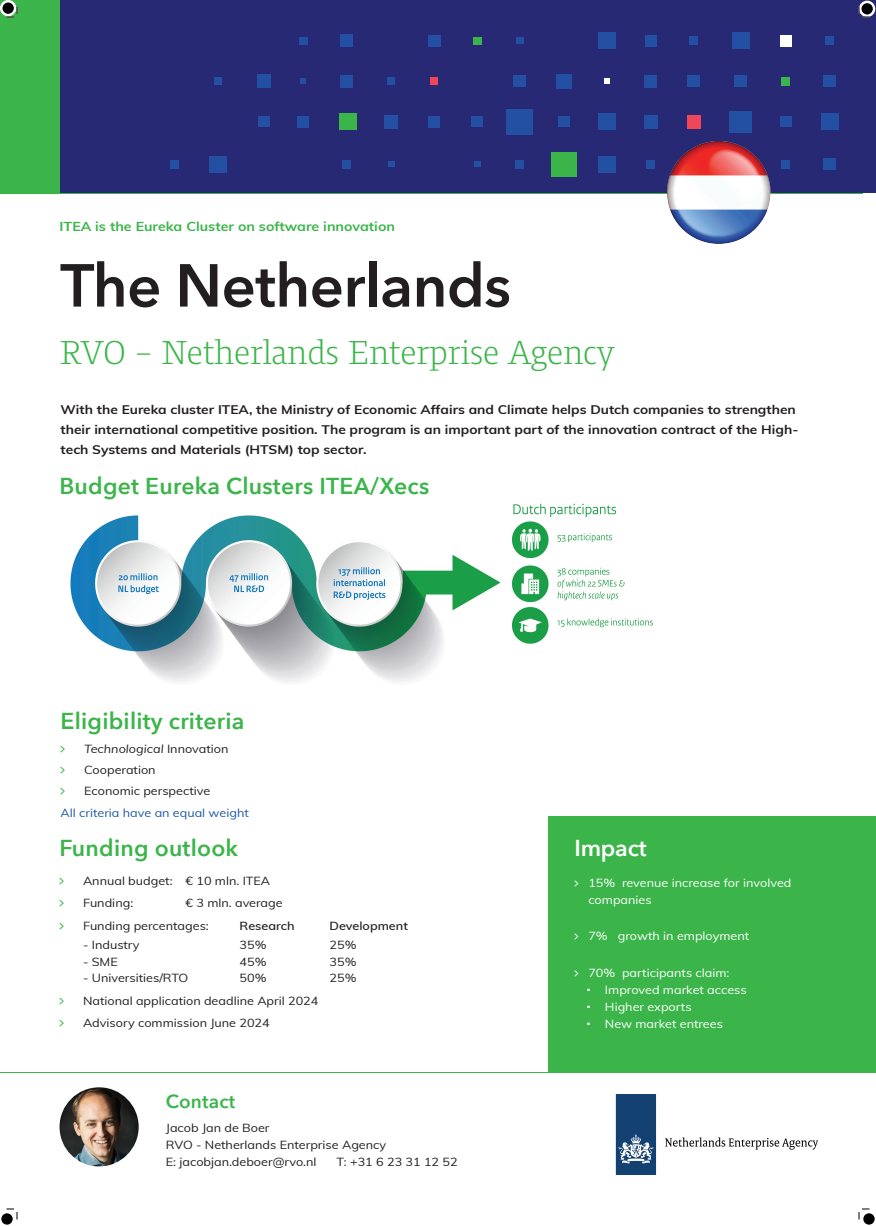
<style>
.page{position:relative;width:876px;height:1226px;background:#fff}
.page>*{position:absolute;margin:0;border:0;box-sizing:border-box;transform-origin:0 0}
.t1{font:600 60px "Avenir Next";letter-spacing:-.01em;color:#231f20}
.t2{font:300 34.25px "Harrison Serif Pro";color:#3bb54a}
.t3{font:600 23px "Avenir Next";letter-spacing:.01em;color:#3bb54a}
.t4{font:600 23px "Avenir Next";letter-spacing:-.01em;color:#fff}
.t5{font:600 19px "Avenir Next";letter-spacing:.01em;color:#3bb54a}
.t6{font:700 12.95px "Muli";color:#3bb54a;scale:1.1 1}
.t7{font:700 12.5px/20px "Muli";color:#231f20;scale:1.1 1}
.t8{font:11.5px/22.4px "Muli";color:#231f20;scale:1.1 1}
.t9{font:11.5px/17px "Muli";color:#fff;scale:1.1 1}
.t10{font:11.5px "Muli";color:#1d59a8;scale:1.1 1}
.t11{font:600 11.5px "Muli";color:#231f20;scale:1.1 1}
.s1{font-style:italic}
</style>
<div class="page">
<img style="left:615px;top:1094px;width:203px;height:80px">
<div style="left:548px;top:816px;width:328px;height:257px;background:#3bb54a"></div>
<div style="left:1px;top:1213px;width:12px;height:12px;background:#000;border-radius:50%"></div>
<div style="left:863px;top:1213px;width:12px;height:12px;background:#000;border-radius:50%"></div>
<hr style="left:0;top:1072px;width:876px;height:1px;background:#3bb54a">
<div style="left:0;top:0;width:876px;height:193px;background:#282975"></div>
<div style="left:0;top:0;width:60px;height:193px;background:#3bb54a"></div>
<hr style="left:0;top:193px;width:863px;height:1px;background:#3bb54a">
<div style="left:551px;top:152px;width:25px;height:24px;background:#3bb54a"></div>
<div style="left:823px;top:159px;width:13px;height:11px;background:#2350a3"></div>
<svg style="left:474px;top:161px;width:6px;height:6px"></svg>
<div style="left:515px;top:160px;width:9px;height:8px;background:#2350a3"></div>
<div style="left:170px;top:160px;width:9px;height:8px;background:#2350a3"></div>
<div style="left:646px;top:160px;width:9px;height:8px;background:#2350a3"></div>
<div style="left:781px;top:160px;width:9px;height:8px;background:#2350a3"></div>
<div style="left:343px;top:160px;width:8px;height:8px;background:#2350a3"></div>
<svg style="left:388px;top:161px;width:6px;height:6px"></svg>
<div style="left:599px;top:156px;width:17px;height:17px;background:#2350a3"></div>
<div style="left:210px;top:156px;width:17px;height:17px;background:#2350a3"></div>
<div style="left:687px;top:115px;width:14px;height:13px;background:#ef4757"></div>
<div style="left:644px;top:115px;width:14px;height:13px;background:#2350a3"></div>
<div style="left:384px;top:115px;width:14px;height:13px;background:#2350a3"></div>
<div style="left:297px;top:116px;width:12px;height:11px;background:#2350a3"></div>
<div style="left:428px;top:116px;width:12px;height:11px;background:#2350a3"></div>
<div style="left:599px;top:114px;width:17px;height:16px;background:#2350a3"></div>
<div style="left:821px;top:114px;width:17px;height:16px;background:#2350a3"></div>
<div style="left:339px;top:114px;width:17px;height:16px;background:#3bb54a"></div>
<div style="left:558px;top:116px;width:12px;height:11px;background:#2350a3"></div>
<div style="left:780px;top:116px;width:11px;height:11px;background:#2350a3"></div>
<div style="left:506px;top:109px;width:27px;height:25px;background:#2350a3"></div>
<div style="left:729px;top:111px;width:23px;height:22px;background:#2350a3"></div>
<div style="left:472px;top:117px;width:11px;height:10px;background:#2350a3"></div>
<div style="left:258px;top:117px;width:11px;height:10px;background:#2350a3"></div>
<div style="left:257px;top:75px;width:13px;height:13px;background:#2350a3"></div>
<div style="left:688px;top:76px;width:12px;height:11px;background:#2350a3"></div>
<div style="left:823px;top:76px;width:13px;height:11px;background:#2350a3"></div>
<div style="left:644px;top:75px;width:13px;height:13px;background:#2350a3"></div>
<div style="left:340px;top:75px;width:13px;height:13px;background:#2350a3"></div>
<svg style="left:604px;top:79px;width:6px;height:5px"></svg>
<svg style="left:300px;top:79px;width:6px;height:5px"></svg>
<div style="left:782px;top:77px;width:8px;height:8px;background:#3bb54a"></div>
<div style="left:513px;top:75px;width:13px;height:12px;background:#2350a3"></div>
<div style="left:734px;top:75px;width:13px;height:12px;background:#2350a3"></div>
<div style="left:430px;top:78px;width:8px;height:7px;background:#ef4757"></div>
<div style="left:387px;top:78px;width:8px;height:7px;background:#2350a3"></div>
<div style="left:214px;top:78px;width:8px;height:7px;background:#2350a3"></div>
<div style="left:556px;top:74px;width:16px;height:15px;background:#2350a3"></div>
<div style="left:340px;top:35px;width:13px;height:12px;background:#2350a3"></div>
<div style="left:690px;top:37px;width:8px;height:8px;background:#2350a3"></div>
<div style="left:825px;top:37px;width:9px;height:8px;background:#2350a3"></div>
<div style="left:645px;top:35px;width:12px;height:12px;background:#2350a3"></div>
<div style="left:780px;top:35px;width:12px;height:12px;background:#fff"></div>
<div style="left:598px;top:33px;width:18px;height:16px;background:#2350a3"></div>
<div style="left:732px;top:33px;width:17px;height:16px;background:#2350a3"></div>
<div style="left:516px;top:37px;width:7px;height:7px;background:#2350a3"></div>
<div style="left:473px;top:37px;width:8px;height:8px;background:#3bb54a"></div>
<div style="left:299px;top:37px;width:8px;height:8px;background:#2350a3"></div>
<div style="left:428px;top:35px;width:12px;height:12px;background:#2350a3"></div>
<svg style="left:1px;top:1px;width:14px;height:14px"></svg>
<div style="left:0;top:0;width:16px;height:16px;border:2px solid #fff;border-radius:50%"></div>
<svg style="left:860px;top:2px;width:14px;height:14px"></svg>
<div style="left:859px;top:1px;width:16px;height:16px;border:2px solid #fff;border-radius:50%"></div>
<img style="left:60px;top:1087px;width:79px;height:79px;border-radius:40px">
<img style="left:70px;top:503px;width:583px;height:179px">
<img style="left:667px;top:141px;width:104px;height:103px">
<svg style="left:7px;top:7px;width:11px;height:11px"></svg>
<svg style="left:7px;top:1209px;width:11px;height:10px"></svg>
<svg style="left:859px;top:7px;width:10px;height:11px"></svg>
<svg style="left:859px;top:1209px;width:10px;height:10px"></svg>
<p class="t6" style="left:60px;top:217px;width:306px">ITEA is the Eureka Cluster on software innovation</p>
<h1 class="t1" style="left:60px;top:234px;width:452px">The Netherlands</h1>
<h2 class="t2" style="left:60px;top:327px;width:556px">RVO - Netherlands Enterprise Agency</h2>
<p class="t7" style="left:61px;top:399px;width:672px">With the Eureka cluster ITEA, the Ministry of Economic Affairs and Climate helps Dutch companies to strengthen their international competitive position. The program is an important part of the innovation contract of the High&shy;tech Systems and Materials (HTSM) top sector.</p>
<h3 class="t3" style="left:60px;top:466px;width:371px">Budget Eureka Clusters ITEA/Xecs</h3>
<h3 class="t3" style="left:61px;top:701px;width:185px">Eligibility criteria</h3>
<p class="t8" style="left:84px;top:738px;width:133px;line-height:21.2px"><span class="s1">Technological</span> Innovation<br>Cooperation<br>Economic perspective</p>
<p class="t10" style="left:61px;top:804px;width:173px">All criteria have an equal weight</p>
<h3 class="t3" style="left:60px;top:828px;width:180px">Funding outlook</h3>
<p class="t8" style="left:83px;top:869px;width:172px">Annual budget: € 10 mln. ITEA<br>Funding:</p>
<p class="t8" style="left:83px;top:892px;width:183px;text-indent:103px">€ 3 mln. average<br>Funding percentages:</p>
<p class="t11" style="left:240px;top:917px;width:52px">Research</p>
<p class="t11" style="left:330px;top:917px;width:73px">Development</p>
<p class="t8" style="left:83px;top:933px;width:53px">- Industry</p>
<p class="t8" style="left:240px;top:933px;width:26px">35%</p>
<p class="t8" style="left:330px;top:933px;width:26px">25%</p>
<p class="t8" style="left:83px;top:950px;width:33px">- SME</p>
<p class="t8" style="left:240px;top:950px;width:26px">45%</p>
<p class="t8" style="left:330px;top:950px;width:26px">35%</p>
<p class="t8" style="left:83px;top:967px;width:97px">- Universities/RTO</p>
<p class="t8" style="left:240px;top:967px;width:26px">50%</p>
<p class="t8" style="left:330px;top:967px;width:26px">25%</p>
<p class="t8" style="left:83px;top:989px;width:216px">National application deadline April 2024<br>Advisory commission June 2024</p>
<h3 class="t5" style="left:166px;top:1085px;width:71px">Contact</h3>
<p class="t8" style="left:166px;top:1119px;width:202px;line-height:17px">Jacob Jan de Boer<br>RVO - Netherlands Enterprise Agency<br>E: jacobjan.deboer@rvo.nl</p>
<p class="t8" style="left:337px;top:1151px;width:112px">T: +31 6 23 31 12 52</p>
<h3 class="t4" style="left:574px;top:828px;width:74px">Impact</h3>
<p class="t9" style="left:588px;top:873px;width:186px">15% revenue increase for involved companies</p>
<p class="t9" style="left:588px;top:927px;width:148px">7% growth in employment</p>
<p class="t9" style="left:605px;top:963px;width:130px;text-indent:-17px">70% participants claim:<br>Improved market access<br>Higher exports<br>New market entrees</p>
</div>
